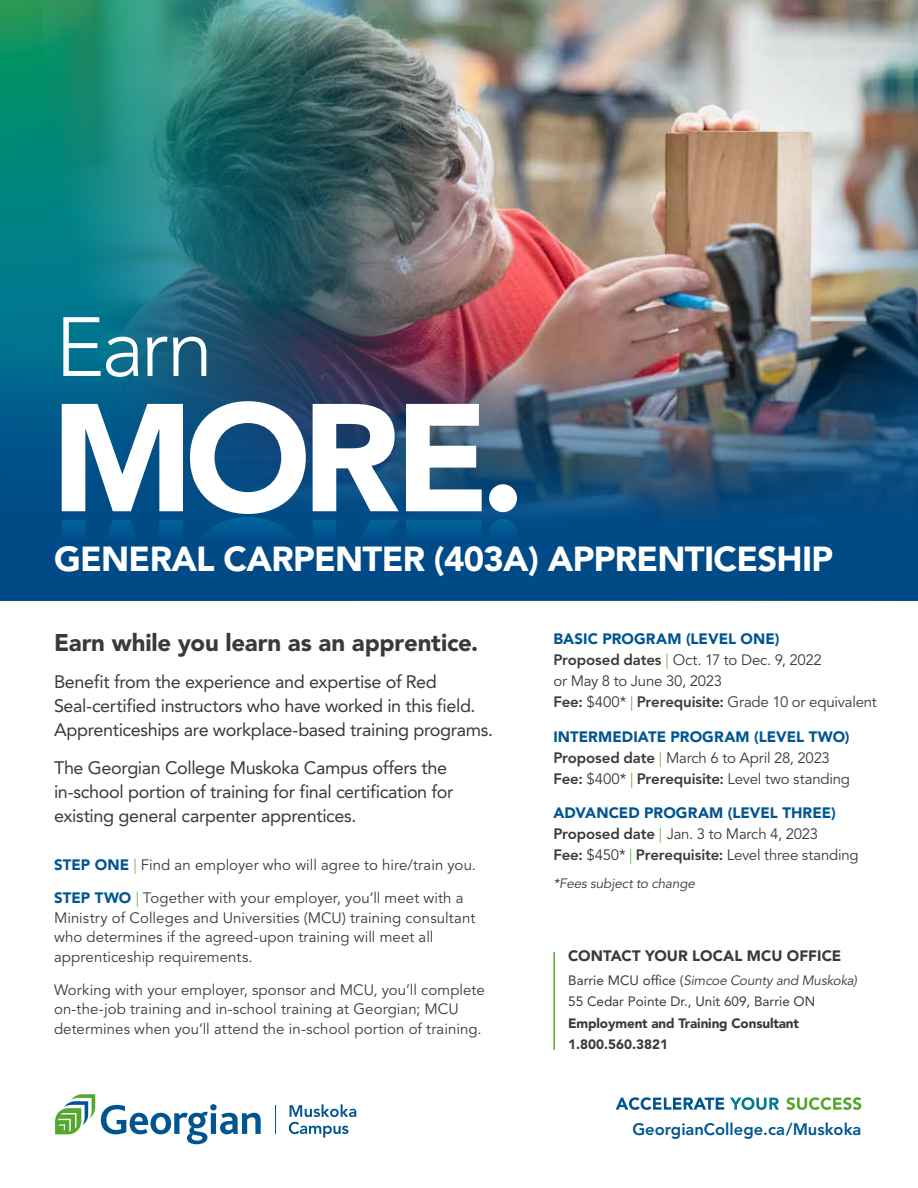
<style>
.page{position:relative;width:918px;height:1188px;background:#fff}
.page>*{position:absolute;margin:0;border:0;box-sizing:border-box;transform-origin:0 0}
.t1{font:300 82.95px "Avenir LT Std";color:#fff}
.t2{font:900 34.5px "Avenir LT Std";letter-spacing:-.02em;color:#fff}
.t3{font:900 24px "Avenir LT Std";letter-spacing:-.01em;color:#393a39}
.t4{font:18px/24px "Avenir LT Std";letter-spacing:-.02em;color:#393a39}
.t5{font:800 16.5px "Avenir LT Std";color:#005590}
.t6{font:15px/19.5px "Avenir LT Std";letter-spacing:.005em;color:#393a39}
.t7{font:15px/21px "Avenir LT Std";letter-spacing:-.015em;color:#393a39}
.t8{font:15px/21px "Avenir LT Std";letter-spacing:-.02em;color:#393a39}
.t9{font:900 15px "Avenir LT Std";color:#393a39}
.t10{font:13.5px/21.3px "Avenir LT Std";color:#393a39}
.t11{font:900 13.5px/21.3px "Avenir LT Std";letter-spacing:-.01em;color:#393a39}
.t12{font:italic 13.5px "Avenir LT Std";letter-spacing:-.005em;color:#393a39}
.s1{font-weight:900;color:#005590}
.s2{font-weight:300;color:#56a730}
.s3{font-weight:800}
.s4{font-style:italic}
</style>
<div class="page">
<img style="left:0;top:0;width:918px;height:298px">
<img style="left:0;top:298px;width:918px;height:302px">
<hr style="left:553px;top:952px;width:2px;height:98px;background:#56a730">
<svg style="left:616px;top:1097px;width:108px;height:13px"></svg>
<svg style="left:730px;top:1097px;width:49px;height:13px"></svg>
<svg style="left:786px;top:1097px;width:75px;height:13px"></svg>
<svg style="left:275px;top:1105px;width:1px;height:29px"></svg>
<svg style="left:289px;top:1104px;width:67px;height:34px"></svg>
<svg style="left:101px;top:1104px;width:160px;height:40px"></svg>
<svg style="left:55px;top:1094px;width:40px;height:40px"></svg>
<svg style="left:62px;top:517px;width:455px;height:84px;background:#004d88"></svg>
<svg style="left:62px;top:401px;width:455px;height:113px"></svg>
<h1 class="t1" style="left:55px;top:299px;width:159px">Earn</h1>
<h2 class="t2" style="left:54px;top:538px;width:781px">GENERAL CARPENTER (403A) APPRENTICESHIP</h2>
<h3 class="t3" style="left:54px;top:628px;width:426px">Earn while you learn as an apprentice.</h3>
<p class="t4" style="left:54px;top:670px;width:441px">Benefit from the experience and expertise of Red<br>Seal-certified instructors who have worked in this field.<br>Apprenticeships are workplace-based training programs.</p>
<p class="t4" style="left:54px;top:756px;width:401px">The Georgian College Muskoka Campus offers the in-school portion of training for final certification for existing general carpenter apprentices.</p>
<p class="t6" style="left:54px;top:856px;width:424px"><span class="s1">STEP ONE</span> <span class="s2">|</span> Find an employer who will agree to hire/train you.</p>
<p class="t6" style="left:54px;top:889px;width:423px"><span class="s1">STEP TWO</span> <span class="s2">|</span> Together with your employer, you’ll meet with a Ministry of Colleges and Universities (MCU) training consultant who determines if the agreed-upon training will meet all apprenticeship requirements.</p>
<p class="t6" style="left:54px;top:980px;width:432px">Working with your employer, sponsor and MCU, you’ll complete on-the-job training and in-school training at Georgian; MCU determines when you’ll attend the in-school portion of training.</p>
<p class="t7" style="left:553px;top:629px;width:325px"><span class="s1">BASIC PROGRAM (LEVEL ONE)<br></span><span class="s3">Proposed dates</span> <span class="s2">|</span> Oct. 17 to Dec. 9, 2022<br>or May 8 to June 30, 2023<br><span class="s3">Fee:</span> $400* <span class="s2">|</span> <span class="s3">Prerequisite:</span> Grade 10 or equivalent</p>
<p class="t7" style="left:553px;top:726px;width:298px"><span class="s1">INTERMEDIATE PROGRAM (LEVEL TWO)<br></span><span class="s3">Proposed date</span> <span class="s2">|</span> March 6 to April 28, 2023<br><span class="s3">Fee:</span> $400* <span class="s2">|</span> <span class="s3">Prerequisite:</span> Level two standing</p>
<p class="t8" style="left:553px;top:803px;width:307px"><span class="s1">ADVANCED PROGRAM (LEVEL THREE)<br></span><span class="s3">Proposed date</span> <span class="s2">|</span> Jan. 3 to March 4, 2023<br><span class="s3">Fee:</span> $450* <span class="s2">|</span> <span class="s3">Prerequisite:</span> Level three standing</p>
<p class="t12" style="left:553px;top:875px;width:143px">*Fees subject to change</p>
<p class="t9" style="left:568px;top:947px;width:275px">CONTACT YOUR LOCAL MCU OFFICE</p>
<p class="t10" style="left:568px;top:970px;width:290px">Barrie MCU office (<span class="s4">Simcoe County and Muskoka)<br></span>55 Cedar Pointe Dr., Unit 609, Barrie ON</p>
<p class="t11" style="left:568px;top:1012px;width:232px">Employment and Training Consultant<br>1.800.560.3821</p>
<p class="t5" style="left:632px;top:1119px;width:230px">GeorgianCollege.ca/Muskoka</p>
</div>
